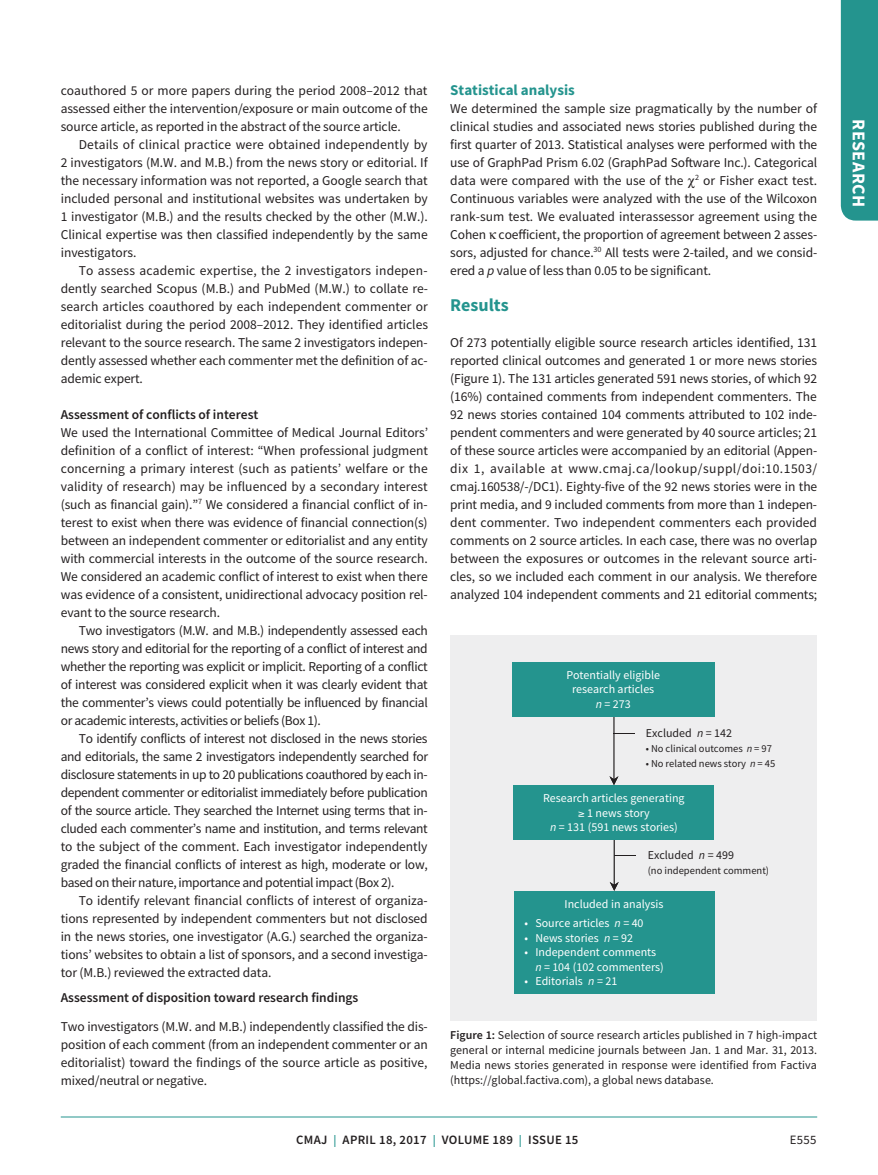
<style>
.page{position:relative;width:878px;height:1175px;background:#fff}
.page>*{position:absolute;margin:0;border:0;box-sizing:border-box;transform-origin:0 0}
.t1{font:700 18px "Source Sans Pro";letter-spacing:.025em;color:#fff}
.t2{font:700 18px "Source Sans Pro";color:#24948e}
.t3{font:700 15px "Source Sans Pro";color:#24948e}
.t4{font:13.5px/18px "Source Sans Pro";letter-spacing:-.01em;color:#231f20;text-align:justify}
.t5{font:600 13.5px "Source Sans Pro";color:#231f20}
.t6{font:600 12.75px "Source Sans Pro";letter-spacing:.025em;color:#231f20}
.t7{font:12.75px "Source Sans Pro";color:#231f20}
.t8{font:12px/15px "Source Sans Pro";color:#231f20;text-align:justify}
.t9{font:12px/14.4px "Source Sans Pro";color:#fff;text-align:center}
.t10{font:10.5px "Source Sans Pro";color:#231f20}
.s1{font-style:italic}
.s2{font-weight:600}
.s3{font-size:12px;color:#24948e}
</style>
<div class="page">
<div style="left:840px;top:0;width:38px;height:220px;background:#24948e"></div>
<hr style="left:61px;top:1116px;width:756px;height:1px;background:#24948e">
<div style="left:450px;top:634px;width:367px;height:386px;background:#eeeeef"></div>
<div style="left:514px;top:891px;width:200px;height:103px;background:#24948e"></div>
<svg style="left:609px;top:839px;width:26px;height:52px"></svg>
<svg style="left:609px;top:716px;width:25px;height:69px"></svg>
<div style="left:512px;top:662px;width:202px;height:54px;background:#24948e"></div>
<div style="left:513px;top:785px;width:201px;height:54px;background:#24948e"></div>
<p class="t4" style="left:61px;top:81px;width:368px">coauthored 5 or more papers during the period 2008–2012 that assessed either the intervention/exposure or main outcome of the source article, as reported in the abstract of the source article.</p>
<p class="t4" style="left:61px;top:135px;width:368px;text-indent:18px">Details of clinical practice were obtained independently by 2 investigators (M.W. and M.B.) from the news story or editorial. If the necessary information was not reported, a Google search that included personal and institutional websites was undertaken by 1 investigator (M.B.) and the results checked by the other (M.W.).<br>Clinical expertise was then classified independently by the same investigators.</p>
<p class="t4" style="left:61px;top:261px;width:369px;text-indent:18px">To assess academic expertise, the 2 investigators indepen&shy;dently searched Scopus (M.B.) and PubMed (M.W.) to collate re&shy;search articles coauthored by each independent commenter or editorialist during the period 2008–2012. They identified articles relevant to the source research. The same 2 investigators indepen&shy;dently assessed whether each commenter met the definition of ac&shy;ademic expert.</p>
<p class="t5" style="left:61px;top:405px;width:199px">Assessment of conflicts of interest</p>
<p class="t4" style="left:61px;top:423px;width:369px">We used the International Committee of Medical Journal Editors’ definition of a conflict of interest: “When professional judgment concerning a primary interest (such as patients’ welfare or the validity of research) may be influenced by a secondary interest (such as financial gain).”<sup>7</sup> We considered a financial conflict of in&shy;terest to exist when there was evidence of financial connection(s) between an independent commenter or editorialist and any entity with commercial interests in the outcome of the source research.<br>We considered an academic conflict of interest to exist when there was evidence of a consistent, unidirectional advocacy position rel&shy;evant to the source research.</p>
<p class="t4" style="left:61px;top:621px;width:368px;text-indent:18px">Two investigators (M.W. and M.B.) independently assessed each news story and editorial for the reporting of a conflict of interest and whether the reporting was explicit or implicit. Reporting of a conflict of interest was considered explicit when it was clearly evident that the commenter’s views could potentially be influenced by financial or academic interests, activities or beliefs (Box 1).</p>
<p class="t4" style="left:61px;top:729px;width:369px;text-indent:18px">To identify conflicts of interest not disclosed in the news stories and editorials, the same 2 investigators independently searched for disclosure statements in up to 20 publications coauthored by each in&shy;dependent commenter or editorialist immediately before publication of the source article. They searched the Internet using terms that in&shy;cluded each commenter’s name and institution, and terms relevant to the subject of the comment. Each investigator independently graded the financial conflicts of interest as high, moderate or low, based on their nature, importance and potential impact (Box 2).</p>
<p class="t4" style="left:61px;top:891px;width:368px;text-indent:18px">To identify relevant financial conflicts of interest of organiza&shy;tions represented by independent commenters but not disclosed in the news stories, one investigator (A.G.) searched the organiza&shy;tions’ websites to obtain a list of sponsors, and a second investiga&shy;tor (M.B.) reviewed the extracted data.</p>
<p class="t5" style="left:61px;top:988px;width:299px">Assessment of disposition toward research findings</p>
<p class="t4" style="left:61px;top:1017px;width:368px">Two investigators (M.W. and M.B.) independently classified the dis&shy;position of each comment (from an independent commenter or an editorialist) toward the findings of the source article as positive, mixed/neutral or negative.</p>
<p class="t3" style="left:450px;top:79px;width:126px">Statistical analysis</p>
<p class="t4" style="left:450px;top:99px;width:368px">We determined the sample size pragmatically by the number of clinical studies and associated news stories published during the first quarter of 2013. Statistical analyses were performed with the use of GraphPad Prism 6.02 (GraphPad Software Inc.). Categorical data were compared with the use of the <sup>2</sup> or Fisher exact test.<br>Continuous variables were analyzed with the use of the Wilcoxon rank-sum test. We evaluated interassessor agreement using the Cohen coefficient, the proportion of agreement between 2 asses&shy;sors, adjusted for chance.<sup>30</sup> All tests were 2-tailed, and we consid&shy;ered a <span class="s1">p</span> value of less than 0.05 to be significant.</p>
<h1 class="t2" style="left:450px;top:292px;width:60px">Results</h1>
<p class="t4" style="left:450px;top:333px;width:368px">Of 273 potentially eligible source research articles identified, 131 reported clinical outcomes and generated 1 or more news stories (Figure 1). The 131 articles generated 591 news stories, of which 92 (16%) contained comments from independent commenters. The 92 news stories contained 104 comments attributed to 102 inde&shy;pendent commenters and were generated by 40 source articles; 21 of these source articles were accompanied by an editorial (Appen&shy;dix 1, available at www.cmaj.ca/lookup/suppl/doi:10.1503/ cmaj.160538/-/DC1). Eighty-five of the 92 news stories were in the print media, and 9 included comments from more than 1 indepen&shy;dent commenter. Two independent commenters each provided comments on 2 source articles. In each case, there was no overlap between the exposures or outcomes in the relevant source arti&shy;cles, so we included each comment in our analysis. We therefore analyzed 104 independent comments and 21 editorial comments;</p>
<p class="t9" style="left:566px;top:667px;width:95px">Potentially eligible research articles<br><span class="s1">n</span> = 273</p>
<p class="t8" style="left:646px;top:725px;width:88px">Excluded <span class="s1">n</span> = 142</p>
<p class="t10" style="left:646px;top:742px;width:127px">• No clinical outcomes <span class="s1">n</span> = 97</p>
<p class="t10" style="left:646px;top:756px;width:131px">• No related news story <span class="s1">n</span> = 45</p>
<p class="t9" style="left:543px;top:791px;width:143px">Research articles generating ≥ 1 news story<br><span class="s1">n</span> = 131 (591 news stories)</p>
<p class="t8" style="left:647px;top:847px;width:88px">Excluded <span class="s1">n</span> = 499</p>
<p class="t10" style="left:647px;top:864px;width:123px">(no independent comment)</p>
<p class="t9" style="left:564px;top:897px;width:100px">Included in analysis</p>
<p class="t9" style="left:524px;top:916px;width:120px">• Source articles <span class="s1">n</span> = 40</p>
<p class="t9" style="left:524px;top:930px;width:110px">• News stories <span class="s1">n</span> = 92</p>
<p class="t9" style="left:535px;top:945px;width:130px;text-align:left;text-indent:-11px">• Independent comments <span class="s1">n</span> = 104 (102 commenters)</p>
<p class="t9" style="left:524px;top:973px;width:94px">• Editorials <span class="s1">n</span> = 21</p>
<p class="t8" style="left:450px;top:1027px;width:368px"><span class="s2">Figure 1:</span> Selection of source research articles published in 7 high-impact general or internal medicine journals between Jan. 1 and Mar. 31, 2013.<br>Media news stories generated in response were identified from Factiva (https://global.factiva.com), a global news database.</p>
<p class="t6" style="left:296px;top:1131px;width:284px">CMAJ <span class="s3">|</span> APRIL 18, 2017 <span class="s3">|</span> VOLUME 189 <span class="s3">|</span> ISSUE 15</p>
<p class="t7" style="left:789px;top:1132px;width:28px">E555</p>
<h1 class="t1" style="left:871px;top:119px;width:89px;rotate:90deg">RESEARCH</h1>
</div>
